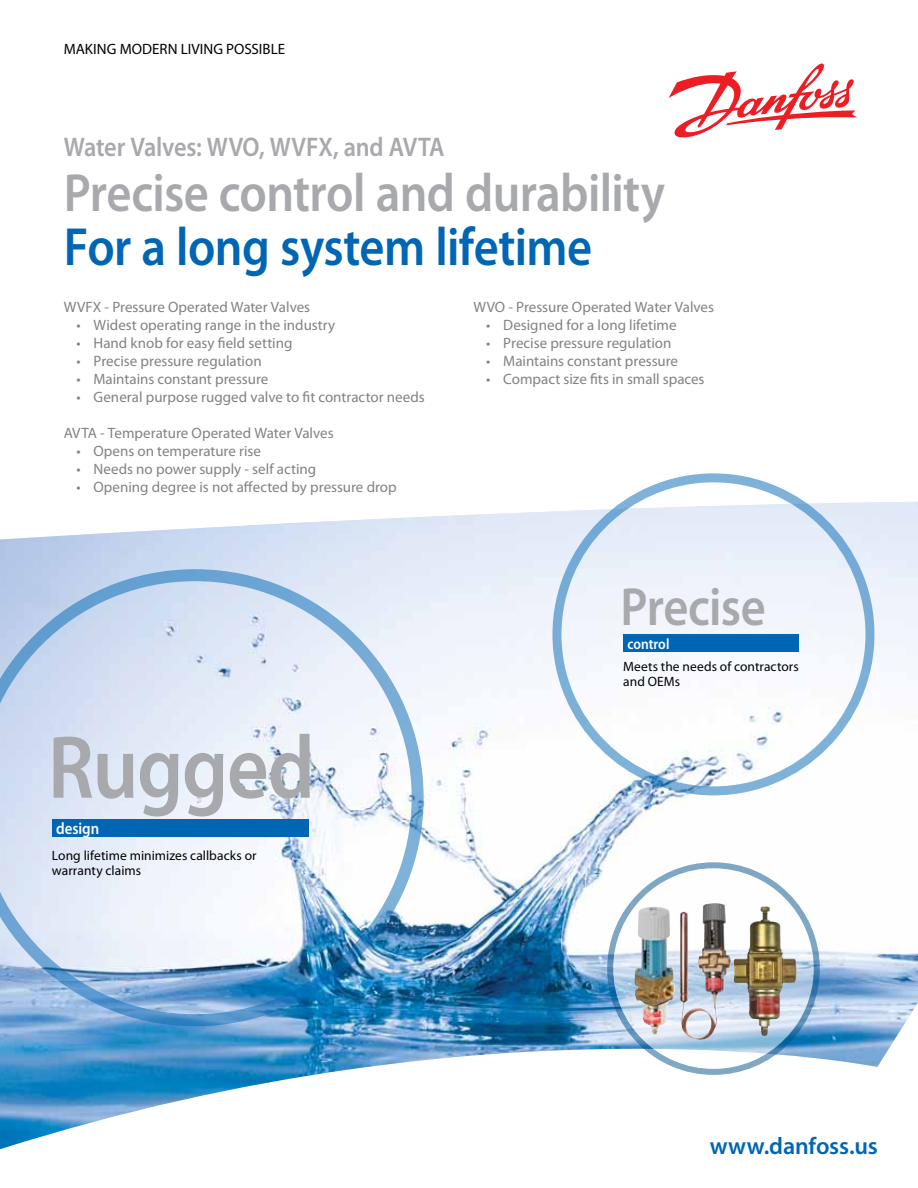
<style>
.page{position:relative;width:918px;height:1188px;background:#fff}
.page>*{position:absolute;margin:0;border:0;box-sizing:border-box;transform-origin:0 0}
.t1{font:600 90px "Myriad Pro";letter-spacing:-.02em;color:#a7a9ac;scale:.9 1}
.t2{font:600 54px "Myriad Pro";letter-spacing:-.015em;color:#a7a9ac;scale:.9 1}
.t3{font:600 54px "Myriad Pro";letter-spacing:-.015em;color:#0066b3;scale:.9 1}
.t4{font:600 27px "Myriad Pro";letter-spacing:-.01em;color:#a7a9ac;scale:.9 1}
.t5{font:600 24px "Myriad Pro";letter-spacing:-.01em;color:#0066b3}
.t6{font:600 16.5px "Myriad Pro";letter-spacing:-.005em;color:#fff;scale:.9 1}
.t7{font:15px "Myriad Pro";color:#808285}
.t8{font:15px "Myriad Pro";color:#000}
.t9{font:600 15px "Myriad Pro";color:#fff;scale:.9 1}
.t10{font:13.5px/15px "Myriad Pro";letter-spacing:.005em;color:#000}
</style>
<div class="page">
<img style="left:0;top:502px;width:918px;height:647px">
<img style="left:610px;top:865px;width:207px;height:207px;border-radius:50%">
<div style="left:607px;top:862px;width:213px;height:213px;border:6px solid #005089;border-radius:50%"></div>
<img style="left:680px;top:904px;width:36px;height:121px">
<div style="left:552px;top:473px;width:322px;height:322px;border:9px solid #0066b3;border-radius:50%"></div>
<div style="left:623px;top:634px;width:176px;height:18px;background:#0066b3"></div>
<svg style="left:0;top:569px;width:424px;height:457px"></svg>
<div style="left:52px;top:819px;width:257px;height:18px;background:#0066b3"></div>
<svg style="left:669px;top:63px;width:188px;height:75px"></svg>
<p class="t8" style="left:64px;top:39px;width:223px">MAKING MODERN LIVING POSSIBLE</p>
<h3 class="t4" style="left:64px;top:130px;width:425px">Water Valves: WVO, WVFX, and AVTA</h3>
<h2 class="t2" style="left:64px;top:158px;width:670px">Precise control and durability</h2>
<h2 class="t3" style="left:64px;top:212px;width:589px">For a long system lifetime</h2>
<p class="t7" style="left:64px;top:297px;width:248px">WVFX - Pressure Operated Water Valves</p>
<p class="t7" style="left:77px;top:315px;width:260px">• Widest operating range in the industry</p>
<p class="t7" style="left:77px;top:333px;width:217px">• Hand knob for easy field setting</p>
<p class="t7" style="left:77px;top:351px;width:187px">• Precise pressure regulation</p>
<p class="t7" style="left:77px;top:369px;width:193px">• Maintains constant pressure</p>
<p class="t7" style="left:77px;top:387px;width:350px">• General purpose rugged valve to fit contractor needs</p>
<p class="t7" style="left:64px;top:423px;width:271px">AVTA - Temperature Operated Water Valves</p>
<p class="t7" style="left:77px;top:441px;width:186px">• Opens on temperature rise</p>
<p class="t7" style="left:77px;top:459px;width:241px">• Needs no power supply - self acting</p>
<p class="t7" style="left:77px;top:477px;width:322px">• Opening degree is not affected by pressure drop</p>
<p class="t7" style="left:474px;top:297px;width:242px">WVO - Pressure Operated Water Valves</p>
<p class="t7" style="left:486px;top:315px;width:192px">• Designed for a long lifetime</p>
<p class="t7" style="left:486px;top:333px;width:187px">• Precise pressure regulation</p>
<p class="t7" style="left:486px;top:351px;width:193px">• Maintains constant pressure</p>
<p class="t7" style="left:486px;top:369px;width:220px">• Compact size fits in small spaces</p>
<h1 class="t1" style="left:48px;top:710px;width:298px">Rugged</h1>
<p class="t6" style="left:56px;top:818px;width:49px">design</p>
<p class="t10" style="left:52px;top:847px;width:206px">Long lifetime minimizes callbacks or warranty claims</p>
<h2 class="t2" style="left:621px;top:573px;width:163px">Precise</h2>
<p class="t9" style="left:627px;top:634px;width:48px">control</p>
<p class="t10" style="left:623px;top:659px;width:177px">Meets the needs of contractors and OEMs</p>
<h3 class="t5" style="left:710px;top:1131px;width:170px">www.danfoss.us</h3>
</div>
